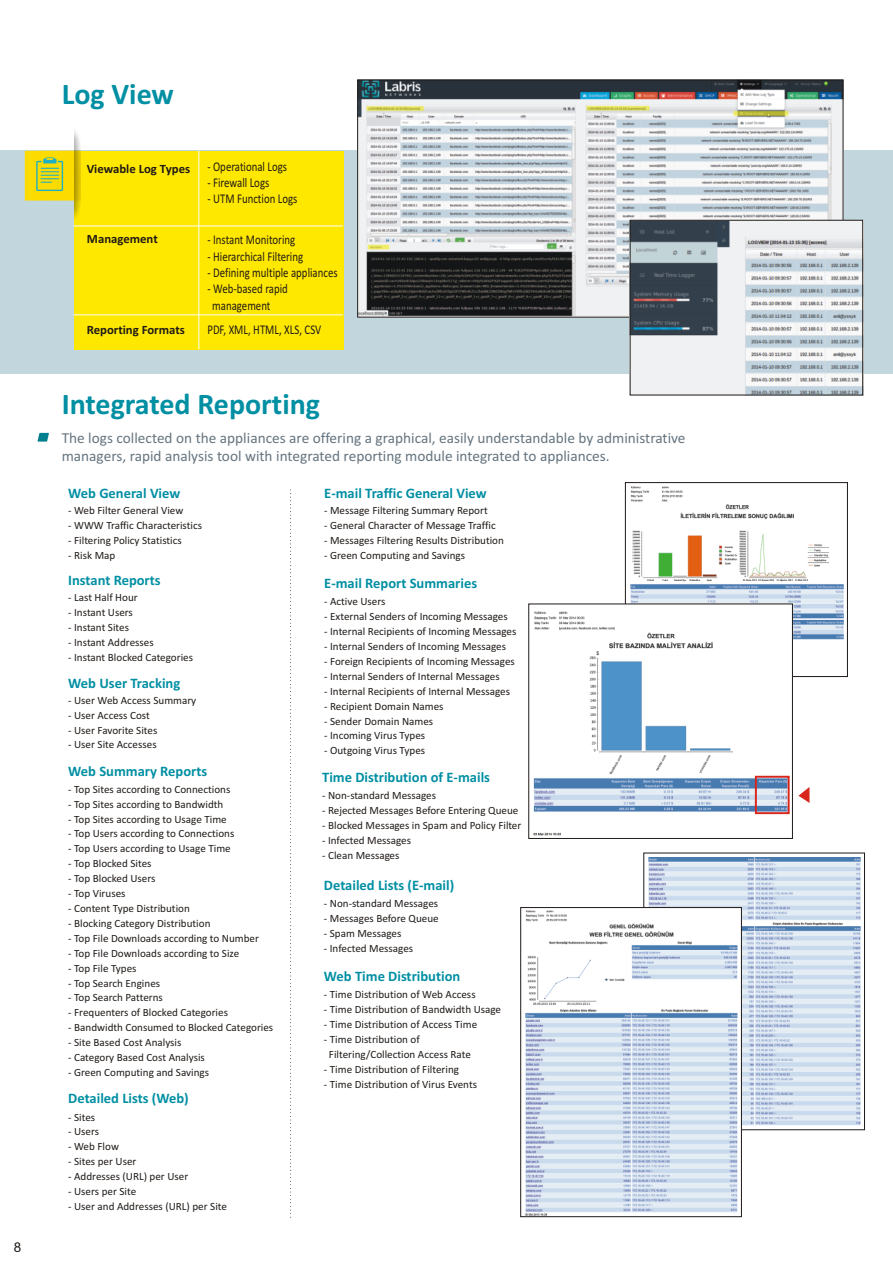
<style>
.page{position:relative;width:893px;height:1263px;background:#fff}
.page>*{position:absolute;margin:0;border:0;box-sizing:border-box;transform-origin:0 0}
.t1{font:700 30px "Calibri";color:#008fa3}
.t2{font:15.3px/18.8px "Calibri";color:#667580}
.t3{font:700 14.55px "Calibri";color:#008fa3}
.t4{font:13.5px "Arial";color:#1f1a17}
.t5{font:13.35px/16.4px "Calibri";color:#1f1a17;scale:.81 1}
.t6{font:700 12.75px "Calibri";color:#1f1a17}
.t7{font:11.1px/14.9px "Calibri";color:#1f1a17}
.t8{font:4.95px "Arial";color:#1f1a17}
</style>
<div class="page">
<div style="left:0;top:151px;width:893px;height:223px;background:#c2d6de"></div>
<img style="left:630px;top:486px;width:214px;height:154px">
<div style="left:625px;top:482px;width:223px;height:195px;border:1px solid #1f1a17"></div>
<img style="left:648px;top:857px;width:213px;height:269px">
<div style="left:643px;top:852px;width:222px;height:278px;border:1px solid #1f1a17"></div>
<svg style="left:290px;top:490px;width:1px;height:728px"></svg>
<svg style="left:38px;top:433px;width:11px;height:9px"></svg>
<div style="left:74px;top:151px;width:269px;height:198px;background:#ffe800"></div>
<div style="left:25px;top:151px;width:56px;height:50px;background:#fcdb00"></div>
<div style="left:74px;top:129px;width:7px;height:92px;background:#969494;opacity:.98"></div>
<div style="left:36px;top:161px;width:27px;height:30px;border:1px solid #21b0c2"></div>
<svg style="left:41px;top:157px;width:18px;height:26px"></svg>
<hr style="left:198px;top:151px;width:1px;height:198px;background:#fff">
<hr style="left:74px;top:225px;width:269px;height:1px;background:#fff">
<hr style="left:74px;top:314px;width:269px;height:1px;background:#fff">
<img style="left:359px;top:82px;width:482px;height:234px">
<img style="left:632px;top:220px;width:232px;height:175px">
<div style="left:630px;top:220px;width:233px;height:175px;border:1px solid #1f1a17"></div>
<div style="left:529px;top:604px;width:263px;height:234px;background:#fff"></div>
<img style="left:533px;top:611px;width:257px;height:225px">
<div style="left:528px;top:603px;width:265px;height:236px;border:1px solid #1f1a17"></div>
<img style="left:525px;top:909px;width:215px;height:306px">
<div style="left:520px;top:907px;width:222px;height:310px;border:1px solid #1f1a17"></div>
<div style="left:755px;top:776px;width:35px;height:38px;border:2px solid #d9261c"></div>
<svg style="left:798px;top:787px;width:11px;height:16px"></svg>
<p class="t4" style="left:14px;top:1239px;width:9px">8</p>
<h1 class="t1" style="left:62px;top:85px;width:114px">Log View</h1>
<p class="t6" style="left:87px;top:165px;width:105px">Viewable Log Types</p>
<p class="t6" style="left:87px;top:234px;width:72px">Management</p>
<p class="t6" style="left:87px;top:326px;width:100px">Reporting Formats</p>
<p class="t5" style="left:207px;top:160px;width:100px">- Operational Logs</p>
<p class="t5" style="left:207px;top:176px;width:78px">- Firewall Logs</p>
<p class="t5" style="left:207px;top:192px;width:113px">- UTM Function Logs</p>
<p class="t5" style="left:207px;top:233px;width:110px">- Instant Monitoring</p>
<p class="t5" style="left:207px;top:249px;width:120px">- Hierarchical Filtering</p>
<p class="t5" style="left:207px;top:266px;width:162px">- Defining multiple appliances</p>
<p class="t5" style="left:212px;top:282px;width:95px;text-indent:-5px">- Web-based rapid management</p>
<p class="t5" style="left:207px;top:323px;width:142px">PDF, XML, HTML, XLS, CSV</p>
<h1 class="t1" style="left:62px;top:395px;width:260px">Integrated Reporting</h1>
<h2 class="t2" style="left:62px;top:430px;width:625px">The logs collected on the appliances are offering a graphical, easily understandable by administrative managers, rapid analysis tool with integrated reporting module integrated to appliances.</h2>
<h3 class="t3" style="left:68px;top:488px;width:113px">Web General View</h3>
<p class="t7" style="left:68px;top:504px;width:117px">- Web Filter General View</p>
<p class="t7" style="left:68px;top:519px;width:135px">- WWW Traffic Characteristics</p>
<p class="t7" style="left:68px;top:534px;width:115px">- Filtering Policy Statistics</p>
<p class="t7" style="left:68px;top:549px;width:49px">- Risk Map</p>
<h3 class="t3" style="left:68px;top:576px;width:94px">Instant Reports</h3>
<p class="t7" style="left:68px;top:591px;width:71px">- Last Half Hour</p>
<p class="t7" style="left:68px;top:606px;width:66px">- Instant Users</p>
<p class="t7" style="left:68px;top:621px;width:62px">- Instant Sites</p>
<p class="t7" style="left:68px;top:636px;width:87px">- Instant Addresses</p>
<p class="t7" style="left:68px;top:651px;width:126px">- Instant Blocked Categories</p>
<h3 class="t3" style="left:68px;top:678px;width:114px">Web User Tracking</h3>
<p class="t7" style="left:68px;top:694px;width:130px">- User Web Access Summary</p>
<p class="t7" style="left:68px;top:709px;width:83px">- User Access Cost</p>
<p class="t7" style="left:68px;top:724px;width:91px">- User Favorite Sites</p>
<p class="t7" style="left:68px;top:738px;width:90px">- User Site Accesses</p>
<h3 class="t3" style="left:68px;top:767px;width:141px">Web Summary Reports</h3>
<p class="t7" style="left:68px;top:783px;width:164px">- Top Sites according to Connections</p>
<p class="t7" style="left:68px;top:798px;width:157px">- Top Sites according to Bandwidth</p>
<p class="t7" style="left:68px;top:812px;width:160px">- Top Sites according to Usage Time</p>
<p class="t7" style="left:68px;top:827px;width:168px">- Top Users according to Connections</p>
<p class="t7" style="left:68px;top:842px;width:164px">- Top Users according to Usage Time</p>
<p class="t7" style="left:68px;top:857px;width:85px">- Top Blocked Sites</p>
<p class="t7" style="left:68px;top:872px;width:89px">- Top Blocked Users</p>
<p class="t7" style="left:68px;top:887px;width:59px">- Top Viruses</p>
<p class="t7" style="left:68px;top:902px;width:123px">- Content Type Distribution</p>
<p class="t7" style="left:68px;top:917px;width:144px">- Blocking Category Distribution</p>
<p class="t7" style="left:68px;top:932px;width:192px">- Top File Downloads according to Number</p>
<p class="t7" style="left:68px;top:947px;width:172px">- Top File Downloads according to Size</p>
<p class="t7" style="left:68px;top:962px;width:70px">- Top File Types</p>
<p class="t7" style="left:68px;top:976px;width:93px">- Top Search Engines</p>
<p class="t7" style="left:68px;top:991px;width:96px">- Top Search Patterns</p>
<p class="t7" style="left:68px;top:1006px;width:161px">- Frequenters of Blocked Categories</p>
<p class="t7" style="left:68px;top:1021px;width:207px">- Bandwidth Consumed to Blocked Categories</p>
<p class="t7" style="left:68px;top:1036px;width:115px">- Site Based Cost Analysis</p>
<p class="t7" style="left:68px;top:1051px;width:138px">- Category Based Cost Analysis</p>
<p class="t7" style="left:68px;top:1066px;width:142px">- Green Computing and Savings</p>
<h3 class="t3" style="left:68px;top:1094px;width:122px">Detailed Lists (Web)</h3>
<p class="t7" style="left:68px;top:1110px;width:29px">- Sites</p>
<p class="t7" style="left:68px;top:1125px;width:32px">- Users</p>
<p class="t7" style="left:68px;top:1140px;width:52px">- Web Flow</p>
<p class="t7" style="left:68px;top:1155px;width:70px">- Sites per User</p>
<p class="t7" style="left:68px;top:1170px;width:121px">- Addresses (URL) per User</p>
<p class="t7" style="left:68px;top:1185px;width:69px">- Users per Site</p>
<p class="t7" style="left:68px;top:1200px;width:160px">- User and Addresses (URL) per Site</p>
<h3 class="t3" style="left:324px;top:489px;width:164px">E-mail Traffic General View</h3>
<p class="t7" style="left:324px;top:504px;width:165px">- Message Filtering Summary Report</p>
<p class="t7" style="left:324px;top:519px;width:173px">- General Character of Message Traffic</p>
<p class="t7" style="left:324px;top:534px;width:181px">- Messages Filtering Results Distribution</p>
<p class="t7" style="left:324px;top:549px;width:142px">- Green Computing and Savings</p>
<p class="t7" style="left:324px;top:595px;width:63px">- Active Users</p>
<p class="t7" style="left:324px;top:610px;width:185px">- External Senders of Incoming Messages</p>
<p class="t7" style="left:324px;top:625px;width:194px">- Internal Recipients of Incoming Messages</p>
<p class="t7" style="left:324px;top:640px;width:183px">- Internal Senders of Incoming Messages</p>
<p class="t7" style="left:324px;top:655px;width:192px">- Foreign Recipients of Incoming Messages</p>
<p class="t7" style="left:324px;top:670px;width:177px">- Internal Senders of Internal Messages</p>
<p class="t7" style="left:324px;top:685px;width:187px">- Internal Recipients of Internal Messages</p>
<p class="t7" style="left:324px;top:700px;width:121px">- Recipient Domain Names</p>
<p class="t7" style="left:324px;top:714px;width:111px">- Sender Domain Names</p>
<p class="t7" style="left:324px;top:729px;width:102px">- Incoming Virus Types</p>
<p class="t7" style="left:324px;top:744px;width:102px">- Outgoing Virus Types</p>
<p class="t7" style="left:322px;top:789px;width:115px">- Non-standard Messages</p>
<p class="t7" style="left:322px;top:804px;width:198px">- Rejected Messages Before Entering Queue</p>
<p class="t7" style="left:322px;top:819px;width:201px">- Blocked Messages in Spam and Policy Filter</p>
<p class="t7" style="left:322px;top:834px;width:90px">- Infected Messages</p>
<p class="t7" style="left:322px;top:849px;width:79px">- Clean Messages</p>
<p class="t7" style="left:324px;top:897px;width:116px">- Non-standard Messages</p>
<p class="t7" style="left:324px;top:912px;width:116px">- Messages Before Queue</p>
<p class="t7" style="left:324px;top:927px;width:79px">- Spam Messages</p>
<p class="t7" style="left:324px;top:942px;width:91px">- Infected Messages</p>
<h3 class="t3" style="left:324px;top:578px;width:154px">E-mail Report Summaries</h3>
<h3 class="t3" style="left:322px;top:773px;width:169px">Time Distribution of E-mails</h3>
<h3 class="t3" style="left:324px;top:881px;width:132px">Detailed Lists (E-mail)</h3>
<h3 class="t3" style="left:324px;top:972px;width:138px">Web Time Distribution</h3>
<p class="t7" style="left:324px;top:988px;width:153px">- Time Distribution of Web Access</p>
<p class="t7" style="left:324px;top:1003px;width:179px">- Time Distribution of Bandwidth Usage</p>
<p class="t7" style="left:324px;top:1018px;width:155px">- Time Distribution of Access Time</p>
<p class="t7" style="left:329px;top:1033px;width:143px;text-indent:-5px">- Time Distribution of<br>Filtering/Collection Access Rate</p>
<p class="t7" style="left:324px;top:1063px;width:137px">- Time Distribution of Filtering</p>
<p class="t7" style="left:324px;top:1078px;width:155px">- Time Distribution of Virus Events</p>
<p class="t8" style="left:596px;top:651px;width:4px">$</p>
</div>
